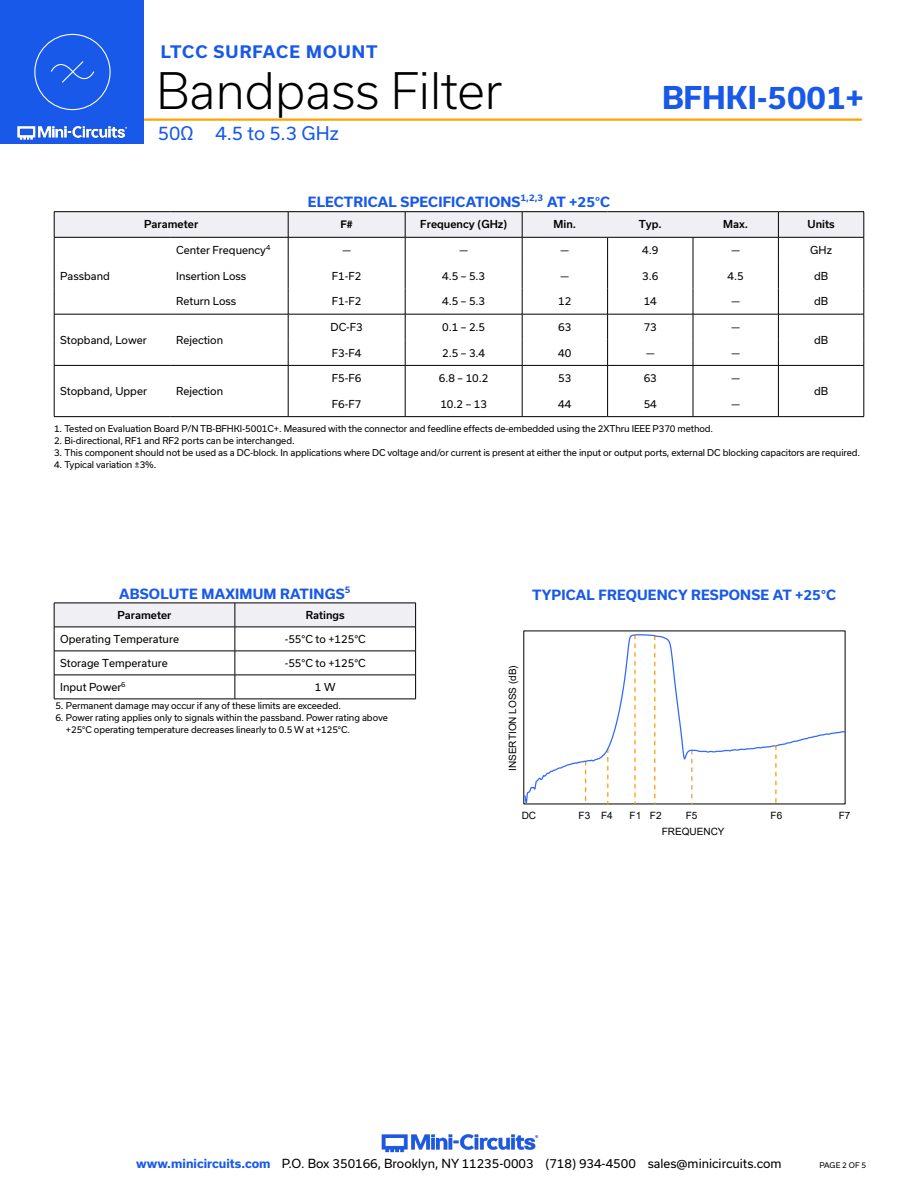
<style>
.page{position:relative;width:918px;height:1188px;background:#fff}
.page>*{position:absolute;margin:0;border:0;box-sizing:border-box;transform-origin:0 0}
.t1{font:300 48px "Usual";color:#000}
.t2{font:700 30px "Usual";color:#1859ea}
.t3{font:18px "Usual";color:#1859ea}
.t4{font:700 16.5px "Usual";letter-spacing:.065em;color:#1859ea}
.Blue_Headers{font:700 13.5px "Usual";letter-spacing:.015em;color:#1859ea}
.t5{font:12px "Usual";color:#000}
.Table_Body_Center{font:10.5px "Usual";color:#000}
.Table_Body_Left_Justified{font:10.5px "Usual";color:#000}
.Table_Header_Center{font:500 10.5px "Usual";color:#000}
.t6{font:700 10.5px "Helvetica";color:#000}
.t7{font:10.05px "Arial";color:#000}
.Notes{font:9px "Usual";letter-spacing:-.01em;color:#000}
.t8{font:7.5px "Usual";color:#000}
.s1{font-weight:700;color:#1859ea}
</style>
<div class="page">
<img style="left:381px;top:1134px;width:158px;height:19px">
<hr style="left:129px;top:118px;width:733px;height:3px;background:#ffa300">
<div style="left:0;top:0;width:144px;height:144px;background:#1859ea"></div>
<img style="left:17px;top:120px;width:128px;height:20px">
<svg style="left:54px;top:603px;width:362px;height:96px"></svg>
<hr style="left:54px;top:699px;width:181px;height:1px;background:#000">
<hr style="left:235px;top:699px;width:181px;height:1px;background:#000">
<div style="left:34px;top:34px;width:77px;height:76px;border:1px solid #fff;border-radius:50%"></div>
<svg style="left:50px;top:61px;width:45px;height:22px"></svg>
<hr style="left:54px;top:211px;width:116px;height:1px;background:#000">
<hr style="left:170px;top:211px;width:118px;height:1px;background:#000">
<hr style="left:288px;top:211px;width:117px;height:1px;background:#000">
<hr style="left:405px;top:211px;width:117px;height:1px;background:#000">
<hr style="left:522px;top:211px;width:86px;height:1px;background:#000">
<hr style="left:608px;top:211px;width:85px;height:1px;background:#000">
<hr style="left:693px;top:211px;width:85px;height:1px;background:#000">
<hr style="left:778px;top:211px;width:86px;height:1px;background:#000">
<hr style="left:54px;top:416px;width:116px;height:1px;background:#000">
<hr style="left:778px;top:416px;width:86px;height:1px;background:#000">
<svg style="left:54px;top:212px;width:811px;height:204px"></svg>
<hr style="left:170px;top:416px;width:118px;height:1px;background:#000">
<hr style="left:288px;top:416px;width:117px;height:1px;background:#000">
<hr style="left:405px;top:416px;width:117px;height:1px;background:#000">
<hr style="left:522px;top:416px;width:86px;height:1px;background:#000">
<hr style="left:608px;top:416px;width:85px;height:1px;background:#000">
<hr style="left:693px;top:416px;width:85px;height:1px;background:#000">
<svg style="left:524px;top:633px;width:322px;height:170px"></svg>
<svg style="left:775px;top:746px;width:2px;height:58px"></svg>
<h3 class="t4" style="left:161px;top:42px;width:218px">LTCC SURFACE MOUNT</h3>
<h1 class="t1" style="left:156px;top:63px;width:348px">Bandpass Filter</h1>
<h3 class="t3" style="left:158px;top:123px;width:182px">50Ω 4.5 to 5.3 GHz</h3>
<p class="Blue_Headers" style="left:308px;top:194px;width:304px">ELECTRICAL SPECIFICATIONS<sup>1,2,3</sup> AT +25°C</p>
<h2 class="t2" style="left:662px;top:80px;width:203px">BFHKI-5001+</h2>
<p class="Table_Body_Left_Justified" style="left:60px;top:270px;width:51px">Passband</p>
<p class="Table_Header_Center" style="left:144px;top:218px;width:56px">Parameter</p>
<p class="t6" style="left:341px;top:218px;width:14px">F#</p>
<p class="Table_Header_Center" style="left:420px;top:218px;width:88px">Frequency (GHz)</p>
<p class="Table_Header_Center" style="left:554px;top:218px;width:24px">Min.</p>
<p class="Table_Header_Center" style="left:639px;top:218px;width:25px">Typ.</p>
<p class="Table_Header_Center" style="left:723px;top:218px;width:26px">Max.</p>
<p class="Table_Header_Center" style="left:808px;top:218px;width:29px">Units</p>
<p class="Table_Body_Left_Justified" style="left:176px;top:244px;width:96px">Center Frequency<sup>4</sup></p>
<p class="Table_Body_Center" style="left:342px;top:244px;width:10px">—</p>
<p class="Table_Body_Center" style="left:459px;top:244px;width:10px">—</p>
<p class="Table_Body_Center" style="left:561px;top:244px;width:10px">—</p>
<p class="Table_Body_Center" style="left:642px;top:244px;width:18px">4.9</p>
<p class="Table_Body_Center" style="left:731px;top:244px;width:10px">—</p>
<p class="Table_Body_Center" style="left:810px;top:244px;width:23px">GHz</p>
<p class="Table_Body_Left_Justified" style="left:176px;top:270px;width:72px">Insertion Loss</p>
<p class="Table_Body_Center" style="left:332px;top:270px;width:31px">F1-F2</p>
<p class="Table_Body_Center" style="left:442px;top:270px;width:45px">4.5 – 5.3</p>
<p class="Table_Body_Center" style="left:561px;top:270px;width:10px">—</p>
<p class="Table_Body_Center" style="left:642px;top:270px;width:18px">3.6</p>
<p class="Table_Body_Center" style="left:728px;top:270px;width:18px">4.5</p>
<p class="Table_Body_Center" style="left:814px;top:270px;width:16px">dB</p>
<p class="Table_Body_Left_Justified" style="left:176px;top:295px;width:62px">Return Loss</p>
<p class="Table_Body_Center" style="left:332px;top:295px;width:31px">F1-F2</p>
<p class="Table_Body_Center" style="left:442px;top:295px;width:45px">4.5 – 5.3</p>
<p class="Table_Body_Center" style="left:558px;top:295px;width:15px">12</p>
<p class="Table_Body_Center" style="left:644px;top:295px;width:15px">14</p>
<p class="Table_Body_Center" style="left:731px;top:295px;width:10px">—</p>
<p class="Table_Body_Center" style="left:814px;top:295px;width:16px">dB</p>
<p class="Table_Body_Center" style="left:331px;top:321px;width:34px">DC-F3</p>
<p class="Table_Body_Center" style="left:442px;top:321px;width:45px">0.1 – 2.5</p>
<p class="Table_Body_Center" style="left:558px;top:321px;width:15px">63</p>
<p class="Table_Body_Center" style="left:644px;top:321px;width:15px">73</p>
<p class="Table_Body_Center" style="left:731px;top:321px;width:10px">—</p>
<p class="Table_Body_Left_Justified" style="left:60px;top:334px;width:88px">Stopband, Lower</p>
<p class="Table_Body_Left_Justified" style="left:176px;top:334px;width:49px">Rejection</p>
<p class="Table_Body_Left_Justified" style="left:60px;top:385px;width:88px">Stopband, Upper</p>
<p class="Table_Body_Left_Justified" style="left:176px;top:385px;width:49px">Rejection</p>
<p class="Table_Body_Center" style="left:332px;top:347px;width:31px">F3-F4</p>
<p class="Table_Body_Center" style="left:442px;top:347px;width:45px">2.5 – 3.4</p>
<p class="Table_Body_Center" style="left:558px;top:347px;width:15px">40</p>
<p class="Table_Body_Center" style="left:646px;top:347px;width:10px">—</p>
<p class="Table_Body_Center" style="left:731px;top:347px;width:10px">—</p>
<p class="Table_Body_Center" style="left:332px;top:372px;width:31px">F5-F6</p>
<p class="Table_Body_Center" style="left:439px;top:372px;width:51px">6.8 – 10.2</p>
<p class="Table_Body_Center" style="left:558px;top:372px;width:15px">53</p>
<p class="Table_Body_Center" style="left:644px;top:372px;width:15px">63</p>
<p class="Table_Body_Center" style="left:731px;top:372px;width:10px">—</p>
<p class="Table_Body_Center" style="left:814px;top:334px;width:16px">dB</p>
<p class="Table_Body_Center" style="left:814px;top:385px;width:16px">dB</p>
<p class="Table_Body_Center" style="left:332px;top:398px;width:31px">F6-F7</p>
<p class="Table_Body_Center" style="left:440px;top:398px;width:48px">10.2 – 13</p>
<p class="Table_Body_Center" style="left:558px;top:398px;width:15px">44</p>
<p class="Table_Body_Center" style="left:644px;top:398px;width:15px">54</p>
<p class="Table_Body_Center" style="left:731px;top:398px;width:10px">—</p>
<p class="Notes" style="left:54px;top:423px;width:661px">1. Tested on Evaluation Board P/N TB-BFHKI-5001C+. Measured with the connector and feedline effects de-embedded using the 2XThru IEEE P370 method.</p>
<p class="Notes" style="left:54px;top:435px;width:242px">2. Bi-directional, RF1 and RF2 ports can be interchanged.</p>
<p class="Notes" style="left:54px;top:448px;width:808px">3. This component should not be used as a DC-block. In applications where DC voltage and/or current is present at either the input or output ports, external DC blocking capacitors are required.</p>
<p class="Notes" style="left:54px;top:460px;width:104px">4. Typical variation ±3%.</p>
<p class="Blue_Headers" style="left:119px;top:586px;width:233px">ABSOLUTE MAXIMUM RATINGS<sup>5</sup></p>
<p class="Table_Header_Center" style="left:117px;top:609px;width:56px">Parameter</p>
<p class="Table_Header_Center" style="left:306px;top:609px;width:41px">Ratings</p>
<p class="Table_Body_Left_Justified" style="left:60px;top:633px;width:120px">Operating Temperature</p>
<p class="Table_Body_Center" style="left:285px;top:633px;width:83px">-55°C to +125°C</p>
<p class="Table_Body_Left_Justified" style="left:60px;top:657px;width:109px">Storage Temperature</p>
<p class="Table_Body_Center" style="left:285px;top:657px;width:83px">-55°C to +125°C</p>
<p class="Table_Body_Left_Justified" style="left:60px;top:681px;width:67px">Input Power<sup>6</sup></p>
<p class="Table_Body_Center" style="left:315px;top:681px;width:22px">1 W</p>
<p class="Notes" style="left:55px;top:700px;width:287px">5. Permanent damage may occur if any of these limits are exceeded.</p>
<p class="Notes" style="left:55px;top:712px;width:334px">6. Power rating applies only to signals within the passband. Power rating above</p>
<p class="Notes" style="left:66px;top:725px;width:286px">+25°C operating temperature decreases linearly to 0.5 W at +125°C.</p>
<p class="Blue_Headers" style="left:532px;top:587px;width:305px">TYPICAL FREQUENCY RESPONSE AT +25°C</p>
<p class="t7" style="left:506px;top:771px;width:107px;rotate:-90deg">INSERTION LOSS (dB)</p>
<p class="t7" style="left:522px;top:809px;width:16px">DC</p>
<p class="t7" style="left:579px;top:809px;width:36px">F3 F4</p>
<p class="t7" style="left:630px;top:809px;width:34px">F1 F2</p>
<p class="t7" style="left:686px;top:809px;width:13px">F5</p>
<p class="t7" style="left:771px;top:809px;width:13px">F6</p>
<p class="t7" style="left:839px;top:809px;width:13px">F7</p>
<p class="t7" style="left:662px;top:825px;width:65px">FREQUENCY</p>
<h3 class="t5" style="left:136px;top:1157px;width:647px"><span class="s1">www.minicircuits.com</span> P.O. Box 350166, Brooklyn, NY 11235-0003 (718) 934-4500 sales@minicircuits.com</h3>
<p class="t8" style="left:819px;top:1161px;width:48px">PAGE 2 OF 5</p>
</div>
